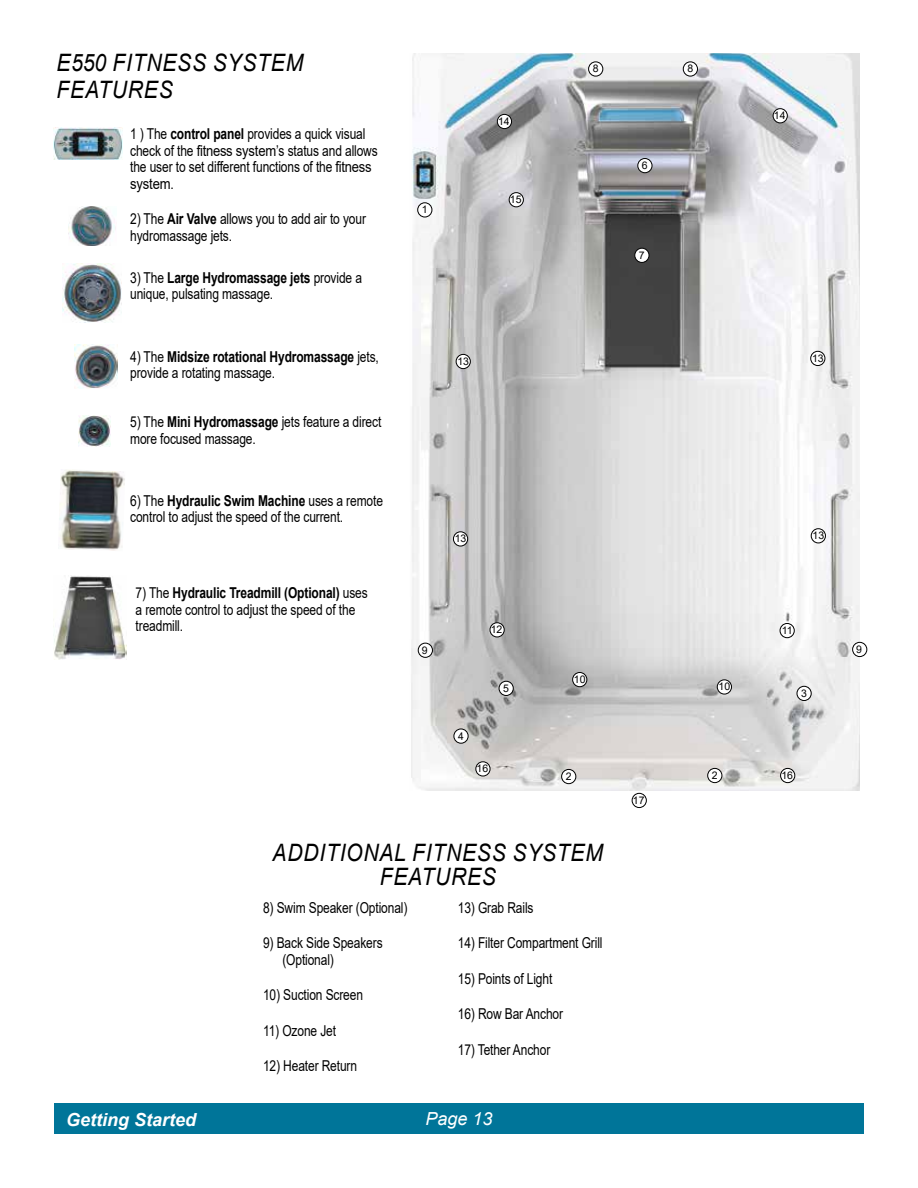
<style>
.page{position:relative;width:918px;height:1188px;background:#fff}
.page>*{position:absolute;margin:0;border:0;box-sizing:border-box;transform-origin:0 0}
.t1{font:italic 24px/24px "Arial";letter-spacing:.035em;color:#000;text-align:center;scale:.88 1}
.t2{font:italic 700 18px "Arial";color:#fff}
.t3{font:italic 18px "Arial";color:#fff}
.t4{font:15px/16.5px "Arial";letter-spacing:-.01em;color:#000;scale:.8 1}
.t5{font:10.5px "Arial";color:#000}
.s1{font-weight:700}
</style>
<div class="page">
<div style="left:54px;top:1103px;width:810px;height:31px;background:#007599"></div>
<img style="left:411px;top:54px;width:448px;height:736px">
<div style="left:418px;top:203px;width:14px;height:14px;background:#fff;border-radius:50%"></div>
<div style="left:417px;top:203px;width:15px;height:14px;border:1px solid #000;border-radius:50%"></div>
<div style="left:562px;top:769px;width:14px;height:15px;background:#fff;border-radius:50%"></div>
<div style="left:561px;top:769px;width:15px;height:15px;border:1px solid #000;border-radius:50%"></div>
<div style="left:454px;top:729px;width:14px;height:14px;background:#fff;border-radius:50%"></div>
<div style="left:454px;top:729px;width:14px;height:15px;border:1px solid #000;border-radius:50%"></div>
<div style="left:499px;top:681px;width:14px;height:14px;background:#fff;border-radius:50%"></div>
<div style="left:499px;top:681px;width:15px;height:15px;border:1px solid #000;border-radius:50%"></div>
<div style="left:638px;top:159px;width:14px;height:14px;background:#fff;border-radius:50%"></div>
<div style="left:638px;top:158px;width:14px;height:15px;border:1px solid #000;border-radius:50%"></div>
<div style="left:717px;top:680px;width:15px;height:14px;background:#fff;border-radius:50%"></div>
<div style="left:717px;top:680px;width:15px;height:14px;border:1px solid #000;border-radius:50%"></div>
<div style="left:490px;top:623px;width:14px;height:14px;background:#fff;border-radius:50%"></div>
<div style="left:490px;top:623px;width:14px;height:14px;border:1px solid #000;border-radius:50%"></div>
<div style="left:456px;top:354px;width:14px;height:15px;background:#fff;border-radius:50%"></div>
<div style="left:456px;top:354px;width:15px;height:15px;border:1px solid #000;border-radius:50%"></div>
<div style="left:797px;top:686px;width:14px;height:15px;background:#fff;border-radius:50%"></div>
<div style="left:797px;top:686px;width:14px;height:15px;border:1px solid #000;border-radius:50%"></div>
<div style="left:589px;top:62px;width:14px;height:14px;background:#fff;border-radius:50%"></div>
<div style="left:588px;top:62px;width:15px;height:14px;border:1px solid #000;border-radius:50%"></div>
<div style="left:632px;top:793px;width:15px;height:15px;border:1px solid #000;border-radius:50%"></div>
<div style="left:497px;top:114px;width:15px;height:15px;background:#fff;border-radius:50%"></div>
<div style="left:497px;top:114px;width:15px;height:15px;border:1px solid #000;border-radius:50%"></div>
<div style="left:418px;top:643px;width:14px;height:14px;background:#fff;border-radius:50%"></div>
<div style="left:418px;top:643px;width:15px;height:15px;border:1px solid #000;border-radius:50%"></div>
<div style="left:635px;top:248px;width:14px;height:14px;background:#fff;border-radius:50%"></div>
<div style="left:635px;top:248px;width:14px;height:15px;border:1px solid #000;border-radius:50%"></div>
<img style="left:69px;top:207px;width:47px;height:39px">
<img style="left:62px;top:264px;width:60px;height:58px">
<img style="left:79px;top:415px;width:32px;height:32px">
<img style="left:54px;top:127px;width:69px;height:32px">
<img style="left:74px;top:345px;width:43px;height:44px">
<img style="left:53px;top:576px;width:74px;height:83px">
<img style="left:59px;top:470px;width:66px;height:81px">
<div style="left:476px;top:762px;width:14px;height:14px;background:#fff;border-radius:50%"></div>
<div style="left:476px;top:762px;width:14px;height:14px;border:1px solid #000;border-radius:50%"></div>
<div style="left:708px;top:768px;width:14px;height:15px;background:#fff;border-radius:50%"></div>
<div style="left:707px;top:768px;width:15px;height:15px;border:1px solid #000;border-radius:50%"></div>
<div style="left:853px;top:642px;width:14px;height:15px;background:#fff;border-radius:50%"></div>
<div style="left:852px;top:642px;width:15px;height:15px;border:1px solid #000;border-radius:50%"></div>
<div style="left:773px;top:109px;width:14px;height:14px;background:#fff;border-radius:50%"></div>
<div style="left:773px;top:108px;width:15px;height:15px;border:1px solid #000;border-radius:50%"></div>
<div style="left:780px;top:623px;width:14px;height:15px;background:#fff;border-radius:50%"></div>
<div style="left:780px;top:623px;width:15px;height:15px;border:1px solid #000;border-radius:50%"></div>
<div style="left:573px;top:672px;width:14px;height:15px;background:#fff;border-radius:50%"></div>
<div style="left:572px;top:672px;width:15px;height:15px;border:1px solid #000;border-radius:50%"></div>
<div style="left:509px;top:193px;width:14px;height:14px;background:#fff;border-radius:50%"></div>
<div style="left:509px;top:192px;width:15px;height:15px;border:1px solid #000;border-radius:50%"></div>
<div style="left:683px;top:62px;width:15px;height:14px;background:#fff;border-radius:50%"></div>
<div style="left:683px;top:62px;width:15px;height:14px;border:1px solid #000;border-radius:50%"></div>
<div style="left:811px;top:351px;width:14px;height:15px;background:#fff;border-radius:50%"></div>
<div style="left:810px;top:351px;width:15px;height:15px;border:1px solid #000;border-radius:50%"></div>
<div style="left:781px;top:768px;width:14px;height:15px;background:#fff;border-radius:50%"></div>
<div style="left:780px;top:768px;width:15px;height:15px;border:1px solid #000;border-radius:50%"></div>
<div style="left:453px;top:532px;width:15px;height:14px;background:#fff;border-radius:50%"></div>
<div style="left:453px;top:532px;width:15px;height:14px;border:1px solid #000;border-radius:50%"></div>
<div style="left:811px;top:529px;width:14px;height:14px;background:#fff;border-radius:50%"></div>
<div style="left:811px;top:528px;width:15px;height:15px;border:1px solid #000;border-radius:50%"></div>
<h1 class="t1" style="left:57px;top:50px;width:282px;line-height:27px;text-align:left">E550 FITNESS SYSTEM<br>FEATURES</h1>
<p class="t4" style="left:130px;top:126px;width:311px">1 ) The <span class="s1">control panel</span> provides a quick visual check of the fitness system’s status and allows the user to set different functions of the fitness system.</p>
<p class="t4" style="left:130px;top:210px;width:296px">2) The <span class="s1">Air Valve</span> allows you to add air to your hydromassage jets.</p>
<p class="t4" style="left:130px;top:269px;width:291px">3) The <span class="s1">Large Hydromassage jets</span> provide a unique, pulsating massage.</p>
<p class="t4" style="left:130px;top:348px;width:312px">4) The <span class="s1">Midsize rotational Hydromassage</span> jets, provide a rotating massage.</p>
<p class="t4" style="left:130px;top:413px;width:315px">5) The <span class="s1">Mini Hydromassage</span> jets feature a direct more focused massage.</p>
<p class="t4" style="left:130px;top:492px;width:318px">6) The <span class="s1">Hydraulic Swim Machine</span> uses a remote control to adjust the speed of the current.</p>
<p class="t4" style="left:136px;top:585px;width:292px">7) The <span class="s1">Hydraulic Treadmill (Optional)</span> uses a remote control to adjust the speed of the treadmill.</p>
<p class="t5" style="left:422px;top:202px;width:7px">1</p>
<p class="t5" style="left:498px;top:114px;width:13px">14</p>
<p class="t5" style="left:510px;top:192px;width:13px">15</p>
<p class="t5" style="left:457px;top:354px;width:13px">13</p>
<p class="t5" style="left:593px;top:61px;width:7px">8</p>
<p class="t5" style="left:642px;top:158px;width:7px">6</p>
<p class="t5" style="left:639px;top:248px;width:7px">7</p>
<p class="t5" style="left:687px;top:61px;width:7px">8</p>
<p class="t5" style="left:774px;top:108px;width:13px">14</p>
<p class="t5" style="left:812px;top:351px;width:13px">13</p>
<p class="t5" style="left:455px;top:531px;width:13px">13</p>
<p class="t5" style="left:813px;top:528px;width:13px">13</p>
<p class="t5" style="left:422px;top:643px;width:7px">9</p>
<p class="t5" style="left:491px;top:622px;width:13px">12</p>
<p class="t5" style="left:503px;top:681px;width:7px">5</p>
<p class="t5" style="left:477px;top:761px;width:13px">16</p>
<p class="t5" style="left:574px;top:672px;width:13px">10</p>
<p class="t5" style="left:566px;top:769px;width:7px">2</p>
<p class="t5" style="left:633px;top:793px;width:13px">17</p>
<p class="t5" style="left:719px;top:679px;width:13px">10</p>
<p class="t5" style="left:712px;top:768px;width:7px">2</p>
<p class="t5" style="left:782px;top:623px;width:12px">11</p>
<p class="t5" style="left:801px;top:686px;width:7px">3</p>
<p class="t5" style="left:781px;top:768px;width:13px">16</p>
<h1 class="t1" style="left:273px;top:840px;width:377px">ADDITIONAL FITNESS SYSTEM<br>FEATURES</h1>
<p class="t4" style="left:263px;top:899px;width:182px">8) Swim Speaker (Optional)</p>
<p class="t4" style="left:282px;top:935px;width:127px;text-indent:-19px">9) Back Side Speakers (Optional)</p>
<p class="t4" style="left:263px;top:987px;width:127px">10) Suction Screen</p>
<p class="t4" style="left:263px;top:1022px;width:93px">11) Ozone Jet</p>
<p class="t4" style="left:263px;top:1057px;width:119px">12) Heater Return</p>
<p class="t4" style="left:458px;top:899px;width:96px">13) Grab Rails</p>
<p class="t4" style="left:458px;top:935px;width:182px">14) Filter Compartment Grill</p>
<p class="t4" style="left:458px;top:970px;width:120px">15) Points of Light</p>
<p class="t4" style="left:458px;top:1006px;width:133px">16) Row Bar Anchor</p>
<p class="t4" style="left:458px;top:1041px;width:117px">17) Tether Anchor</p>
<p class="t2" style="left:66px;top:1108px;width:132px">Getting Started</p>
<p class="t3" style="left:425px;top:1107px;width:69px">Page 13</p>
<p class="t5" style="left:856px;top:642px;width:7px">9</p>
</div>
